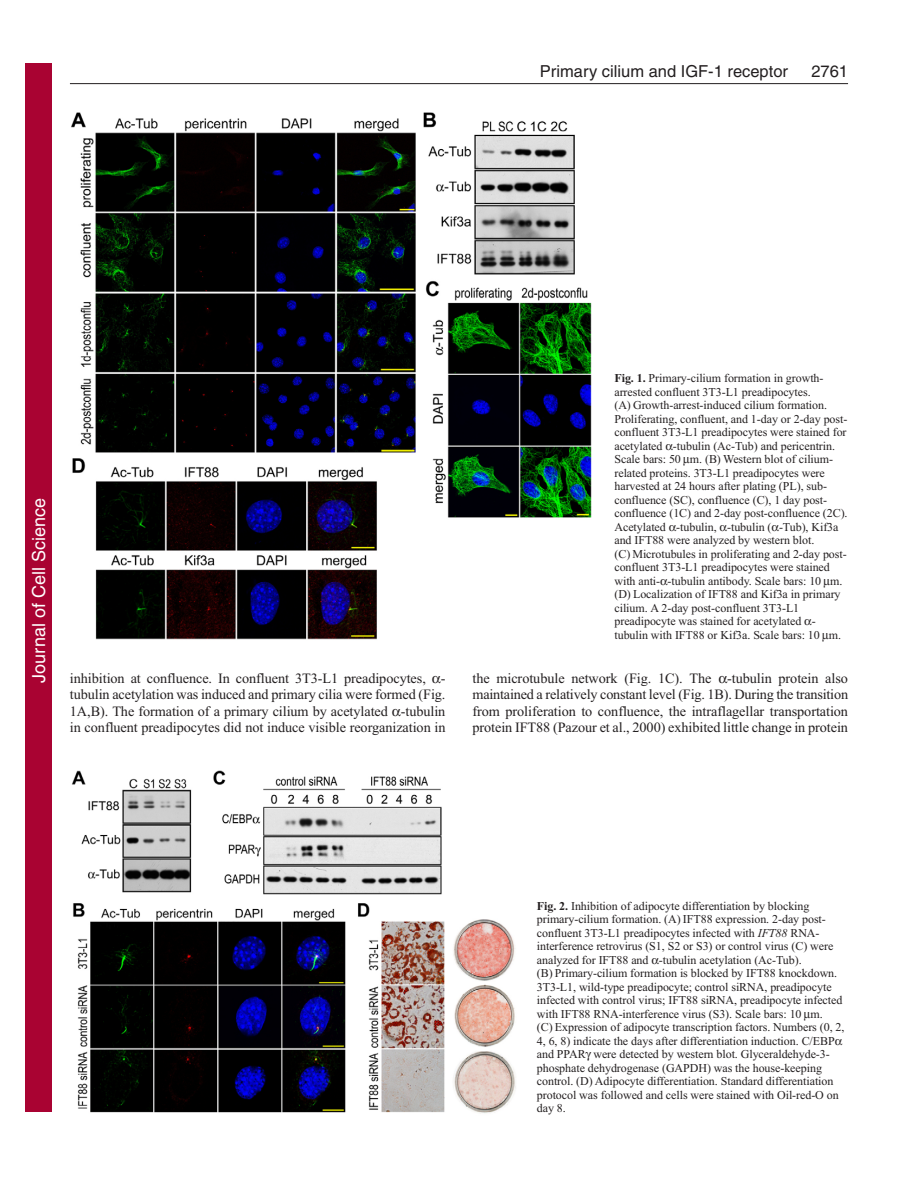
<style>
.page{position:relative;width:918px;height:1188px;background:#fff}
.page>*{position:absolute;margin:0;border:0;box-sizing:border-box;transform-origin:0 0}
.t1{font:18px "Helvetica";color:#fff}
.t2{font:16.5px "Helvetica";color:#231f20}
.t3{font:14.25px/16.5px "Times New Roman";letter-spacing:-.005em;color:#231f20;text-align:justify}
.t4{font:12px/13.5px "Times New Roman";letter-spacing:-.005em;color:#231f20}
.s1{font-weight:700}
.s2{font-style:italic}
</style>
<div class="page">
<hr style="left:70px;top:83px;width:778px;height:1px;background:#231f20">
<img style="left:71px;top:112px;width:521px;height:528px">
<img style="left:72px;top:770px;width:444px;height:343px">
<div style="left:26px;top:64px;width:26px;height:1048px;background:#a90332"></div>
<h2 class="t2" style="left:540px;top:65px;width:250px">Primary cilium and IGF-1 receptor</h2>
<h2 class="t2" style="left:811px;top:65px;width:38px">2761</h2>
<h1 class="t1" style="left:28px;top:683px;width:186px;rotate:-90deg">Journal of Cell Science</h1>
<p class="t4" style="left:614px;top:372px;width:235px"><span class="s1">Fig. 1.</span> Primary-cilium formation in growth&shy;arrested confluent 3T3-L1 preadipocytes.<br>(A) Growth-arrest-induced cilium formation.<br>Proliferating, confluent, and 1-day or 2-day post&shy;confluent 3T3-L1 preadipocytes were stained for acetylated -tubulin (Ac-Tub) and pericentrin.<br>Scale bars: 50 m. (B) Western blot of cilium&shy;related proteins. 3T3-L1 preadipocytes were harvested at 24 hours after plating (PL), sub&shy;confluence (SC), confluence (C), 1 day post&shy;confluence (1C) and 2-day post-confluence (2C).<br>Acetylated -tubulin, -tubulin ( -Tub), Kif3a and IFT88 were analyzed by western blot.<br>(C) Microtubules in proliferating and 2-day post&shy;confluent 3T3-L1 preadipocytes were stained with anti- -tubulin antibody. Scale bars: 10 m. (D) Localization of IFT88 and Kif3a in primary cilium. A 2-day post-confluent 3T3-L1 preadipocyte was stained for acetylated - tubulin with IFT88 or Kif3a. Scale bars: 10 m.</p>
<p class="t3" style="left:70px;top:671px;width:377px">inhibition at confluence. In confluent 3T3-L1 preadipocytes, - tubulin acetylation was induced and primary cilia were formed (Fig.<br>1A,B). The formation of a primary cilium by acetylated -tubulin in confluent preadipocytes did not induce visible reorganization in</p>
<p class="t3" style="left:472px;top:671px;width:377px">the microtubule network (Fig. 1C). The -tubulin protein also maintained a relatively constant level (Fig. 1B). During the transition from proliferation to confluence, the intraflagellar transportation protein IFT88 (Pazour et al., 2000) exhibited little change in protein</p>
<p class="t4" style="left:537px;top:900px;width:309px"><span class="s1">Fig. 2.</span> Inhibition of adipocyte differentiation by blocking primary-cilium formation. (A) IFT88 expression. 2-day post&shy;confluent 3T3-L1 preadipocytes infected with <span class="s2">IFT88</span> RNA&shy;interference retrovirus (S1, S2 or S3) or control virus (C) were analyzed for IFT88 and -tubulin acetylation (Ac-Tub).<br>(B) Primary-cilium formation is blocked by IFT88 knockdown.<br>3T3-L1, wild-type preadipocyte; control siRNA, preadipocyte infected with control virus; IFT88 siRNA, preadipocyte infected with IFT88 RNA-interference virus (S3). Scale bars: 10 m.<br>(C) Expression of adipocyte transcription factors. Numbers (0, 2, 4, 6, 8) indicate the days after differentiation induction. C/EBP and PPAR were detected by western blot. Glyceraldehyde-3- phosphate dehydrogenase (GAPDH) was the house-keeping control. (D) Adipocyte differentiation. Standard differentiation protocol was followed and cells were stained with Oil-red-O on day 8.</p>
</div>
